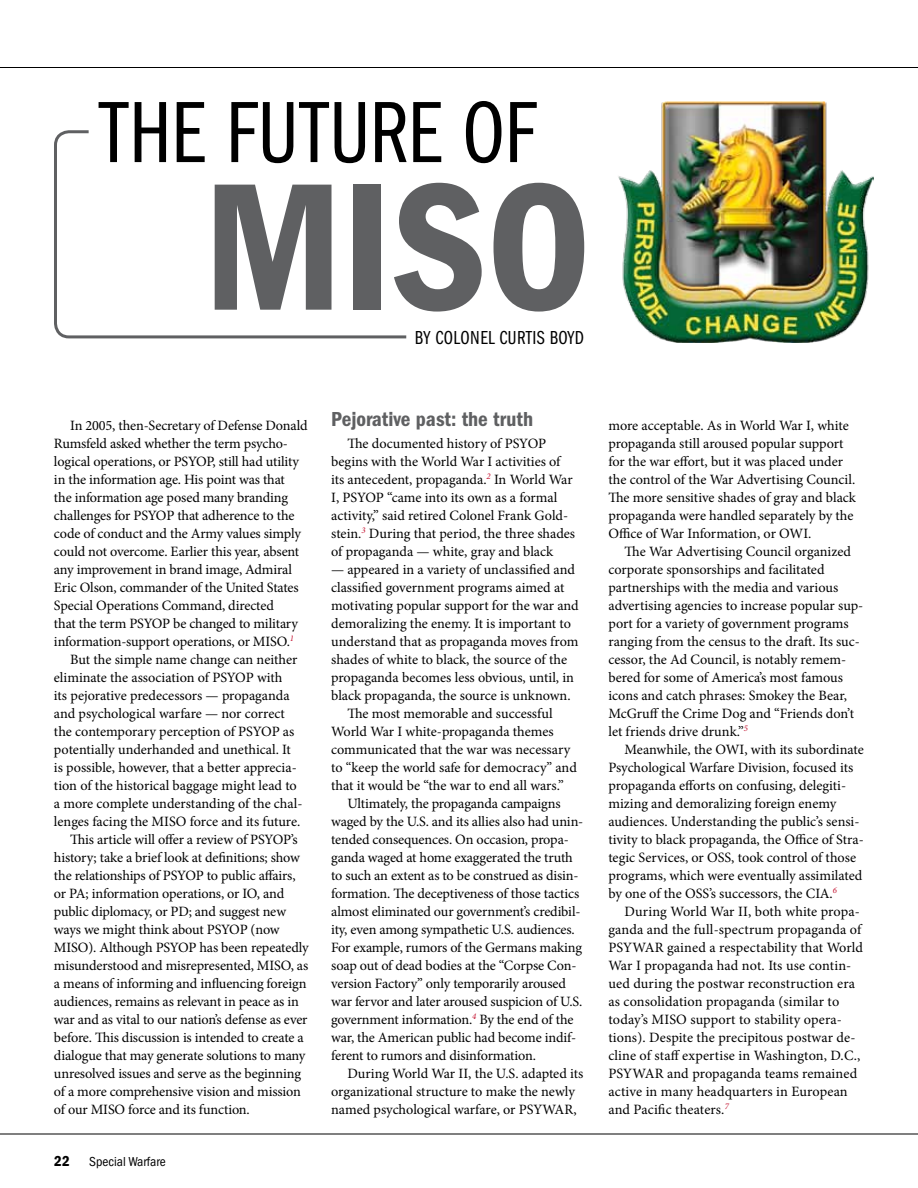
<style>
.page{position:relative;width:918px;height:1188px;background:#fff}
.page>*{position:absolute;margin:0;border:0;box-sizing:border-box;transform-origin:0 0}
.t1{font:187.5px "ITC Franklin Gothic Std Dm Cd";color:#5f6062}
.t2{font:90px "ITC Franklin Gothic Std Bk Cp";color:#000}
.t3{font:21px "ITC Franklin Gothic Std Dm Cd";color:#5f6062}
.t4{font:19.5px "ITC Franklin Gothic Std Bk Cp";letter-spacing:.02em;color:#000}
.t5{font:15px "ITC Franklin Gothic Std Dm Cd";color:#000}
.t6{font:14.25px/18px "Minion Pro";letter-spacing:-.005em;color:#000}
.t7{font:condensed 13.5px "ITC Franklin Gothic Std";color:#000}
</style>
<div class="page">
<hr style="left:0;top:67px;width:918px;height:1px;background:#000">
<hr style="left:0;top:1134px;width:918px;height:1px;background:#000">
<img style="left:618px;top:101px;width:255px;height:241px">
<svg style="left:54px;top:130px;width:353px;height:209px"></svg>
<h2 class="t2" style="left:99px;top:83px;width:163px">THE FUTURE</h2>
<h2 class="t2" style="left:462px;top:83px;width:37px">OF</h2>
<h1 class="t1" style="left:203px;top:140px;width:390px">MISO</h1>
<h3 class="t4" style="left:415px;top:327px;width:169px">BY COLONEL CURTIS BOYD</h3>
<p class="t6" style="left:70px;top:416px;width:239px">In 2005, then-Secretary of Defense Donald</p>
<p class="t6" style="left:54px;top:434px;width:236px">Rumsfeld asked whether the term psycho-</p>
<p class="t6" style="left:54px;top:452px;width:246px">logical operations, or PSYOP, still had utility</p>
<p class="t6" style="left:54px;top:470px;width:232px">in the information age. His point was that</p>
<p class="t6" style="left:54px;top:488px;width:236px">the information age posed many branding</p>
<p class="t6" style="left:54px;top:506px;width:242px">challenges for PSYOP that adherence to the</p>
<p class="t6" style="left:54px;top:524px;width:248px">code of conduct and the Army values simply</p>
<p class="t6" style="left:54px;top:542px;width:247px">could not overcome. Earlier this year, absent</p>
<p class="t6" style="left:54px;top:560px;width:240px">any improvement in brand image, Admiral</p>
<p class="t6" style="left:54px;top:578px;width:246px">Eric Olson, commander of the United States</p>
<p class="t6" style="left:54px;top:596px;width:221px">Special Operations Command, directed</p>
<p class="t6" style="left:54px;top:614px;width:246px">that the term PSYOP be changed to military</p>
<p class="t6" style="left:54px;top:632px;width:242px">information-support operations, or MISO.<sup>1</sup></p>
<p class="t6" style="left:70px;top:650px;width:229px">But the simple name change can neither</p>
<p class="t6" style="left:54px;top:668px;width:230px">eliminate the association of PSYOP with</p>
<p class="t6" style="left:54px;top:686px;width:237px">its pejorative predecessors — propaganda</p>
<p class="t6" style="left:54px;top:704px;width:233px">and psychological warfare — nor correct</p>
<p class="t6" style="left:54px;top:722px;width:242px">the contemporary perception of PSYOP as</p>
<p class="t6" style="left:54px;top:740px;width:238px">potentially underhanded and unethical. It</p>
<p class="t6" style="left:54px;top:758px;width:244px">is possible, however, that a better apprecia-</p>
<p class="t6" style="left:54px;top:776px;width:244px">tion of the historical baggage might lead to</p>
<p class="t6" style="left:54px;top:794px;width:250px">a more complete understanding of the chal-</p>
<p class="t6" style="left:54px;top:812px;width:248px">lenges facing the MISO force and its future.</p>
<p class="t6" style="left:70px;top:830px;width:229px">This article will offer a review of PSYOP’s</p>
<p class="t6" style="left:54px;top:848px;width:247px">history; take a brief look at definitions; show</p>
<p class="t6" style="left:54px;top:866px;width:243px">the relationships of PSYOP to public affairs,</p>
<p class="t6" style="left:54px;top:884px;width:232px">or PA; information operations, or IO, and</p>
<p class="t6" style="left:54px;top:902px;width:234px">public diplomacy, or PD; and suggest new</p>
<p class="t6" style="left:54px;top:920px;width:227px">ways we might think about PSYOP (now</p>
<p class="t6" style="left:54px;top:938px;width:256px">MISO). Although PSYOP has been repeatedly</p>
<p class="t6" style="left:54px;top:956px;width:256px">misunderstood and misrepresented, MISO, as</p>
<p class="t6" style="left:54px;top:974px;width:254px">a means of informing and influencing foreign</p>
<p class="t6" style="left:54px;top:992px;width:246px">audiences, remains as relevant in peace as in</p>
<p class="t6" style="left:54px;top:1010px;width:255px">war and as vital to our nation’s defense as ever</p>
<p class="t6" style="left:54px;top:1028px;width:251px">before. This discussion is intended to create a</p>
<p class="t6" style="left:54px;top:1046px;width:253px">dialogue that may generate solutions to many</p>
<p class="t6" style="left:54px;top:1064px;width:249px">unresolved issues and serve as the beginning</p>
<p class="t6" style="left:54px;top:1082px;width:248px">of a more comprehensive vision and mission</p>
<p class="t6" style="left:54px;top:1100px;width:197px">of our MISO force and its function.</p>
<p class="t5" style="left:54px;top:1153px;width:17px">22</p>
<p class="t7" style="left:89px;top:1154px;width:78px">Special Warfare</p>
<h3 class="t3" style="left:331px;top:407px;width:203px">Pejorative past: the truth</h3>
<p class="t6" style="left:331px;top:434px;width:246px;text-indent:16px">The documented history of PSYOP begins with the World War I activities of its antecedent, propaganda.<sup>2</sup> In World War I, PSYOP “came into its own as a formal activity,” said retired Colonel Frank Gold&shy;stein.<sup>3</sup> During that period, the three shades of propaganda — white, gray and black</p>
<p class="t6" style="left:331px;top:560px;width:245px">— appeared in a variety of unclassified and</p>
<p class="t6" style="left:331px;top:578px;width:235px">classified government programs aimed at</p>
<p class="t6" style="left:331px;top:596px;width:249px">motivating popular support for the war and</p>
<p class="t6" style="left:331px;top:614px;width:241px">demoralizing the enemy. It is important to</p>
<p class="t6" style="left:331px;top:632px;width:249px">understand that as propaganda moves from</p>
<p class="t6" style="left:331px;top:650px;width:237px">shades of white to black, the source of the</p>
<p class="t6" style="left:331px;top:668px;width:244px">propaganda becomes less obvious, until, in</p>
<p class="t6" style="left:331px;top:686px;width:241px">black propaganda, the source is unknown.</p>
<p class="t6" style="left:347px;top:704px;width:207px">The most memorable and successful</p>
<p class="t6" style="left:331px;top:722px;width:224px">World War I white-propaganda themes</p>
<p class="t6" style="left:331px;top:740px;width:241px">communicated that the war was necessary</p>
<p class="t6" style="left:331px;top:758px;width:247px">to “keep the world safe for democracy” and</p>
<p class="t6" style="left:331px;top:776px;width:234px">that it would be “the war to end all wars.”</p>
<p class="t6" style="left:347px;top:794px;width:215px">Ultimately, the propaganda campaigns</p>
<p class="t6" style="left:331px;top:812px;width:254px">waged by the U.S. and its allies also had unin-</p>
<p class="t6" style="left:331px;top:830px;width:239px">tended consequences. On occasion, propa-</p>
<p class="t6" style="left:331px;top:848px;width:243px">ganda waged at home exaggerated the truth</p>
<p class="t6" style="left:331px;top:866px;width:249px">to such an extent as to be construed as disin-</p>
<p class="t6" style="left:331px;top:884px;width:250px">formation. The deceptiveness of those tactics</p>
<p class="t6" style="left:331px;top:902px;width:251px">almost eliminated our government’s credibil-</p>
<p class="t6" style="left:331px;top:920px;width:245px">ity, even among sympathetic U.S. audiences.</p>
<p class="t6" style="left:331px;top:938px;width:252px">For example, rumors of the Germans making</p>
<p class="t6" style="left:331px;top:956px;width:247px">soap out of dead bodies at the “Corpse Con-</p>
<p class="t6" style="left:331px;top:974px;width:236px">version Factory” only temporarily aroused</p>
<p class="t6" style="left:331px;top:992px;width:253px">war fervor and later aroused suspicion of U.S.</p>
<p class="t6" style="left:331px;top:1010px;width:244px">government information.<sup>4</sup> By the end of the</p>
<p class="t6" style="left:331px;top:1028px;width:247px">war, the American public had become indif-</p>
<p class="t6" style="left:331px;top:1046px;width:206px">ferent to rumors and disinformation.</p>
<p class="t6" style="left:347px;top:1064px;width:237px">During World War II, the U.S. adapted its</p>
<p class="t6" style="left:331px;top:1082px;width:245px">organizational structure to make the newly</p>
<p class="t6" style="left:331px;top:1100px;width:247px">named psychological warfare, or PSYWAR,</p>
<p class="t6" style="left:608px;top:416px;width:249px">more acceptable. As in World War I, white propaganda still aroused popular support for the war effort, but it was placed under the control of the War Advertising Council.<br>The more sensitive shades of gray and black propaganda were handled separately by the Office of War Information, or OWI.</p>
<p class="t6" style="left:608px;top:542px;width:256px;text-indent:16px">The War Advertising Council organized corporate sponsorships and facilitated partnerships with the media and various advertising agencies to increase popular sup&shy;port for a variety of government programs ranging from the census to the draft. Its suc&shy;cessor, the Ad Council, is notably remem&shy;bered for some of America’s most famous icons and catch phrases: Smokey the Bear, McGruff the Crime Dog and “Friends don’t let friends drive drunk.”<sup>5</sup></p>
<p class="t6" style="left:608px;top:740px;width:257px;text-indent:16px">Meanwhile, the OWI, with its subordinate Psychological Warfare Division, focused its propaganda efforts on confusing, delegiti&shy;mizing and demoralizing foreign enemy audiences. Understanding the public’s sensi&shy;tivity to black propaganda, the Office of Stra&shy;tegic Services, or OSS, took control of those programs, which were eventually assimilated by one of the OSS’s successors, the CIA.<sup>6</sup></p>
<p class="t6" style="left:608px;top:902px;width:256px;text-indent:16px">During World War II, both white propa&shy;ganda and the full-spectrum propaganda of PSYWAR gained a respectability that World War I propaganda had not. Its use contin&shy;ued during the postwar reconstruction era as consolidation propaganda (similar to today’s MISO support to stability opera&shy;tions). Despite the precipitous postwar de&shy;cline of staff expertise in Washington, D.C., PSYWAR and propaganda teams remained active in many headquarters in European and Pacific theaters.<sup>7</sup></p>
</div>
